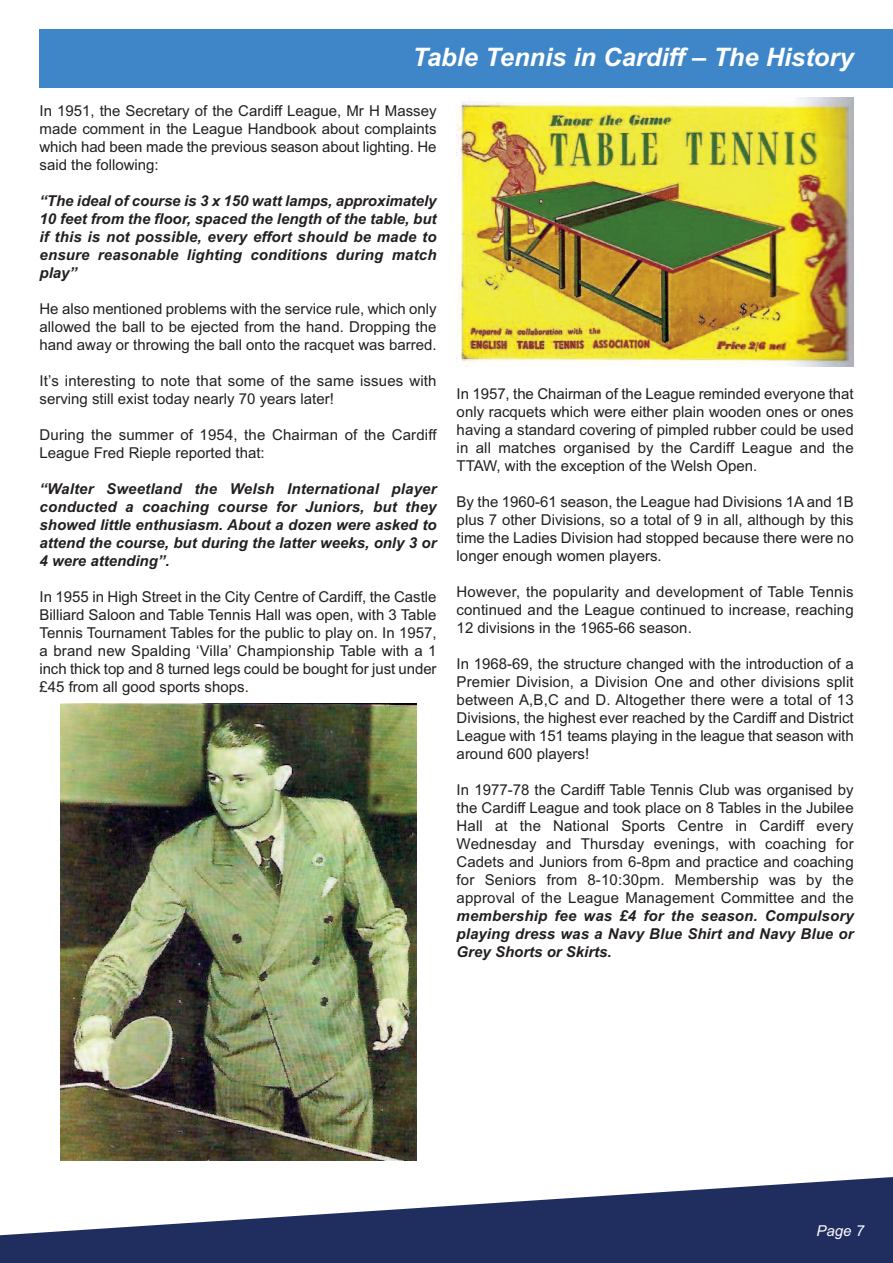
<style>
.page{position:relative;width:893px;height:1263px;background:#fff}
.page>*{position:absolute;margin:0;border:0;box-sizing:border-box;transform-origin:0 0}
.t1{font:italic 700 25.5px "Arial";color:#fff}
.t2{font:15px/18px "Arial";color:#231f20;text-align:justify}
.t3{font:italic 700 15px/18px "Arial";letter-spacing:.005em;color:#231f20;text-align:justify}
.t4{font:italic 15px "Arial";color:#fff}
</style>
<div class="page">
<svg style="left:0;top:1177px;width:893px;height:86px;fill:#202d5f"></svg>
<div style="left:39px;top:29px;width:854px;height:59px;background:#3e86c7"></div>
<img style="left:457px;top:98px;width:397px;height:269px">
<img style="left:60px;top:704px;width:356px;height:456px">
<h1 class="t1" style="left:412px;top:42px;width:443px">Table Tennis in Cardiff – The History</h1>
<p class="t2" style="left:40px;top:102px;width:398px">In 1951, the Secretary of the Cardiff League, Mr H Massey made comment in the League Handbook about complaints which had been made the previous season about lighting. He said the following:</p>
<p class="t3" style="left:40px;top:192px;width:398px">“The ideal of course is 3 x 150 watt lamps, approximately 10 feet from the floor, spaced the length of the table, but if this is not possible, every effort should be made to ensure reasonable lighting conditions during match play”</p>
<p class="t2" style="left:40px;top:300px;width:398px">He also mentioned problems with the service rule, which only allowed the ball to be ejected from the hand. Dropping the hand away or throwing the ball onto the racquet was barred.</p>
<p class="t2" style="left:40px;top:372px;width:398px">It’s interesting to note that some of the same issues with serving still exist today nearly 70 years later!</p>
<p class="t2" style="left:40px;top:426px;width:398px">During the summer of 1954, the Chairman of the Cardiff<br>League Fred Rieple reported that:</p>
<p class="t3" style="left:40px;top:480px;width:398px">“Walter Sweetland the Welsh International player conducted a coaching course for Juniors, but they showed little enthusiasm. About a dozen were asked to attend the course, but during the latter weeks, only 3 or 4 were attending”.</p>
<p class="t2" style="left:40px;top:588px;width:398px">In 1955 in High Street in the City Centre of Cardiff, the Castle Billiard Saloon and Table Tennis Hall was open, with 3 Table Tennis Tournament Tables for the public to play on. In 1957, a brand new Spalding ‘Villa’ Championship Table with a 1 inch thick top and 8 turned legs could be bought for just under £45 from all good sports shops.</p>
<p class="t2" style="left:457px;top:384px;width:398px">In 1957, the Chairman of the League reminded everyone that only racquets which were either plain wooden ones or ones having a standard covering of pimpled rubber could be used in all matches organised by the Cardiff League and the TTAW, with the exception of the Welsh Open.</p>
<p class="t2" style="left:457px;top:492px;width:398px">By the 1960-61 season, the League had Divisions 1A and 1B plus 7 other Divisions, so a total of 9 in all, although by this time the Ladies Division had stopped because there were no longer enough women players.</p>
<p class="t2" style="left:457px;top:582px;width:398px">However, the popularity and development of Table Tennis continued and the League continued to increase, reaching 12 divisions in the 1965-66 season.</p>
<p class="t2" style="left:457px;top:654px;width:398px">In 1968-69, the structure changed with the introduction of a Premier Division, a Division One and other divisions split between A,B,C and D. Altogether there were a total of 13<br>Divisions, the highest ever reached by the Cardiff and District League with 151 teams playing in the league that season with around 600 players!</p>
<p class="t2" style="left:457px;top:780px;width:398px">In 1977-78 the Cardiff Table Tennis Club was organised by the Cardiff League and took place on 8 Tables in the Jubilee Hall at the National Sports Centre in Cardiff every Wednesday and Thursday evenings, with coaching for Cadets and Juniors from 6-8pm and practice and coaching for Seniors from 8-10:30pm. Membership was by the approval of the League Management Committee and the</p>
<p class="t3" style="left:457px;top:906px;width:398px">membership fee was £4 for the season. Compulsory playing dress was a Navy Blue Shirt and Navy Blue or Grey Shorts or Skirts.</p>
<p class="t4" style="left:817px;top:1221px;width:49px">Page 7</p>
</div>
